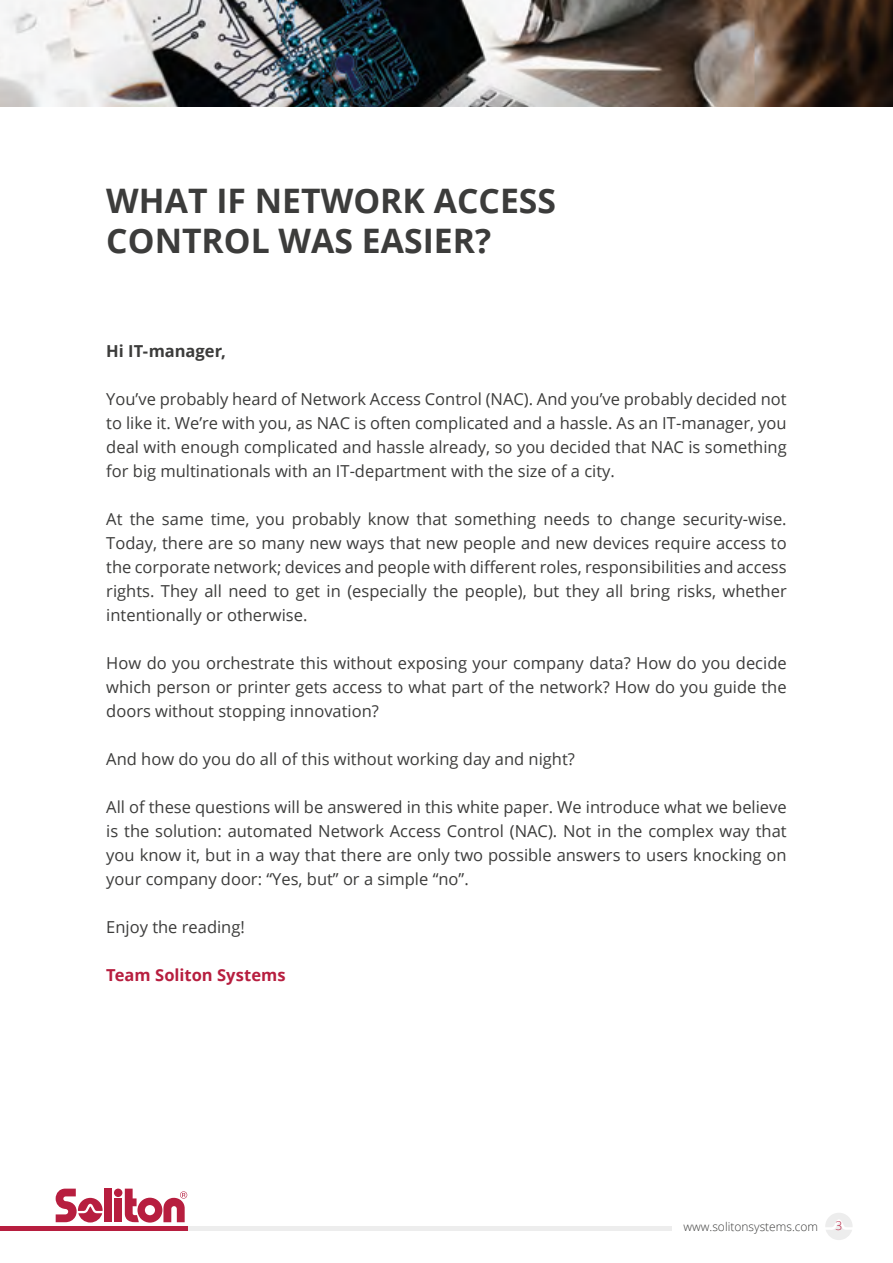
<style>
.page{position:relative;width:893px;height:1263px;background:#fff}
.page>*{position:absolute;margin:0;border:0;box-sizing:border-box;transform-origin:0 0}
.t1{font:700 33.75px/40.5px "Open Sans";color:#3c3c3b}
.t2{font:16.5px/24px "Open Sans";color:#3c3c3b;text-align:justify}
.t3{font:700 16.5px "Open Sans";color:#b71e3f}
.t4{font:700 16.5px "Open Sans";color:#3c3c3b}
.t5{font:300 12px "Open Sans";color:#3c3c3b}
.t6{font:300 12px "Open Sans";color:#b71e3f}
</style>
<div class="page">
<div style="left:40px;top:1226px;width:632px;height:5px;background:#ededed"></div>
<div style="left:104px;top:1188px;width:7px;height:34px;background:#b71e3f"></div>
<div style="left:114px;top:1198px;width:8px;height:24px;background:#b71e3f"></div>
<div style="left:114px;top:1188px;width:8px;height:9px;background:#b71e3f;border-radius:50%"></div>
<svg style="left:56px;top:1188px;width:47px;height:34px"></svg>
<svg style="left:125px;top:1188px;width:62px;height:34px"></svg>
<hr style="left:0;top:1226px;width:187px;height:4px;background:#b71e3f">
<svg style="left:825px;top:1213px;width:28px;height:27px"></svg>
<img style="left:0;top:0;width:893px;height:106px">
<h1 class="t1" style="left:106px;top:180px;width:451px">WHAT IF NETWORK ACCESS<br>CONTROL WAS EASIER?</h1>
<p class="t4" style="left:106px;top:339px;width:121px">Hi IT-manager,</p>
<p class="t2" style="left:106px;top:387px;width:682px">You’ve probably heard of Network Access Control (NAC). And you’ve probably decided not to like it. We’re with you, as NAC is often complicated and a hassle. As an IT-manager, you deal with enough complicated and hassle already, so you decided that NAC is something for big multinationals with an IT-department with the size of a city.</p>
<p class="t2" style="left:106px;top:507px;width:682px">At the same time, you probably know that something needs to change security-wise.<br>Today, there are so many new ways that new people and new devices require access to the corporate network; devices and people with different roles, responsibilities and access rights. They all need to get in (especially the people), but they all bring risks, whether intentionally or otherwise.</p>
<p class="t2" style="left:106px;top:651px;width:682px">How do you orchestrate this without exposing your company data? How do you decide which person or printer gets access to what part of the network? How do you guide the doors without stopping innovation?</p>
<p class="t2" style="left:106px;top:747px;width:470px">And how do you do all of this without working day and night?</p>
<p class="t2" style="left:106px;top:795px;width:682px">All of these questions will be answered in this white paper. We introduce what we believe is the solution: automated Network Access Control (NAC). Not in the complex way that you know it, but in a way that there are only two possible answers to users knocking on your company door: “Yes, but” or a simple “no”.</p>
<p class="t2" style="left:106px;top:915px;width:140px">Enjoy the reading!</p>
<p class="t3" style="left:106px;top:963px;width:181px">Team Soliton Systems</p>
<p class="t5" style="left:683px;top:1219px;width:136px">www.solitonsystems.com</p>
<p class="t6" style="left:835px;top:1218px;width:8px">3</p>
</div>
